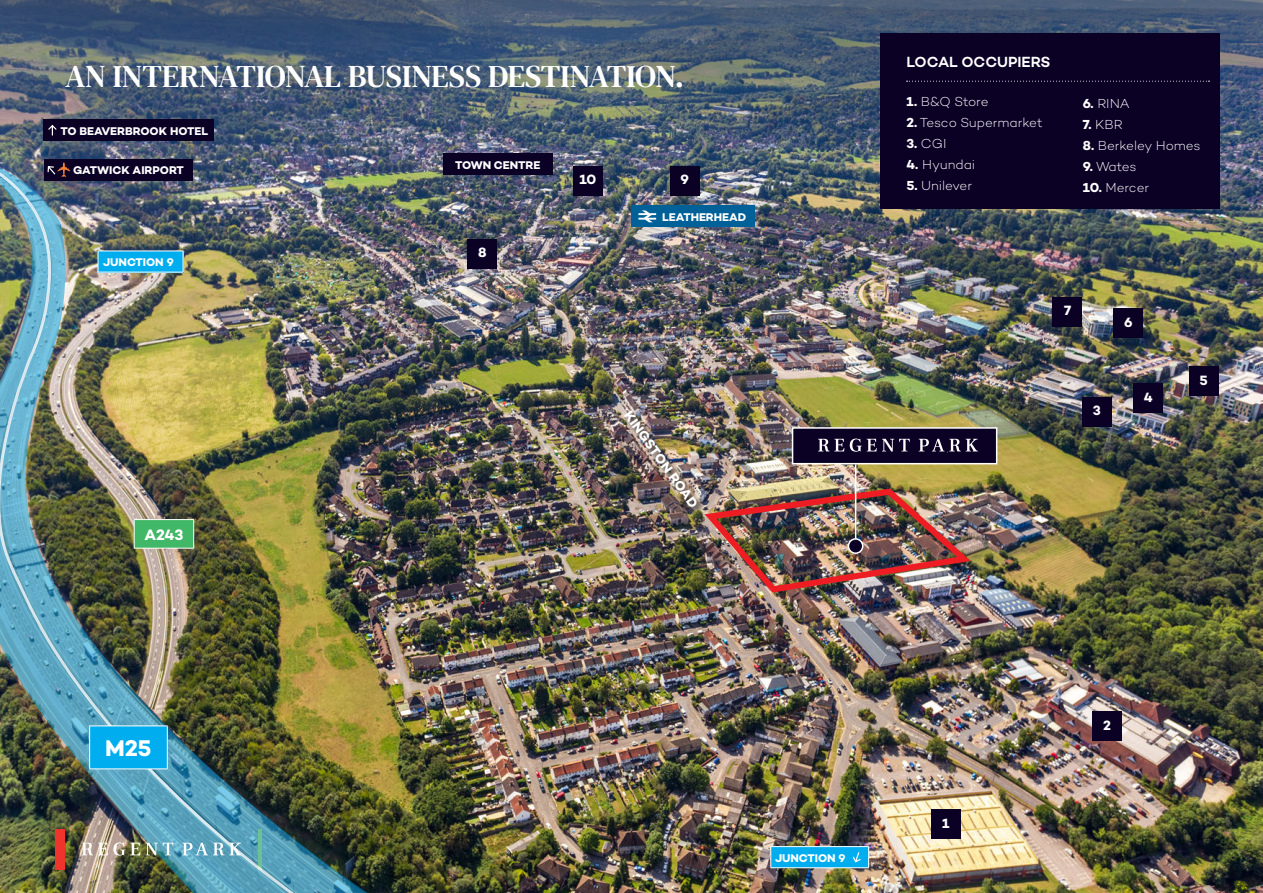
<style>
.page{position:relative;width:1263px;height:893px;background:#fff}
.page>*{position:absolute;margin:0;border:0;box-sizing:border-box;transform-origin:0 0}
.t1{font:31.35px "DM Serif Text";letter-spacing:-.005em;color:#fff}
.t2{font:700 23.1px "Campton";color:#fff}
.t3{font:700 15.45px "Campton";color:#fff}
.t4{font:600 15px "Campton";color:#fff}
.t5{font:700 13.8px "Campton";color:#fff}
.t6{font:700 13.5px "Campton";color:#fff}
.t7{font:300 13.35px "Campton";letter-spacing:-.005em;color:#fff}
.t8{font:700 11.4px "Campton";color:#fff}
.s1{font-weight:700}
</style>
<div class="page">
<img style="left:338px;top:157px;width:925px;height:736px">
<svg style="left:0;top:0;width:1263px;height:157px;background:#4b5d74"></svg>
<div style="left:1082px;top:397px;width:29px;height:29px;background:#0a0125"></div>
<div style="left:880px;top:33px;width:339px;height:176px;background:#0a0125"></div>
<svg style="left:906px;top:81px;width:303px;height:1px"></svg>
<div style="left:443px;top:154px;width:109px;height:21px;background:#0a0125"></div>
<div style="left:771px;top:847px;width:97px;height:21px;background:#00aeef"></div>
<hr style="left:770px;top:846px;width:99px;height:1px;background:#fff">
<svg style="left:770px;top:847px;width:1px;height:20px"></svg>
<svg style="left:868px;top:847px;width:1px;height:20px"></svg>
<hr style="left:770px;top:867px;width:99px;height:1px;background:#fff">
<img style="left:702px;top:485px;width:275px;height:111px">
<div style="left:792px;top:427px;width:205px;height:37px;background:#0a0125;border:2px solid #fff"></div>
<svg style="left:818px;top:439px;width:26px;height:12px"></svg>
<svg style="left:850px;top:439px;width:60px;height:13px"></svg>
<svg style="left:919px;top:439px;width:59px;height:14px"></svg>
<hr style="left:855px;top:464px;width:1px;height:75px;background:#fff">
<div style="left:848px;top:539px;width:15px;height:14px;background:#0a0125;border-radius:50%"></div>
<div style="left:848px;top:538px;width:15px;height:16px;border:2px solid #fff;border-radius:50%"></div>
<div style="left:1092px;top:711px;width:30px;height:29px;background:#0a0125"></div>
<div style="left:931px;top:809px;width:29px;height:29px;background:#0a0125"></div>
<svg style="left:852px;top:852px;width:9px;height:11px"></svg>
<div style="left:44px;top:120px;width:170px;height:21px;background:#0a0125"></div>
<svg style="left:48px;top:125px;width:9px;height:11px"></svg>
<div style="left:1189px;top:367px;width:29px;height:29px;background:#0a0125"></div>
<div style="left:1134px;top:384px;width:29px;height:29px;background:#0a0125"></div>
<div style="left:1114px;top:309px;width:29px;height:29px;background:#0a0125"></div>
<div style="left:1052px;top:297px;width:30px;height:29px;background:#0a0125"></div>
<div style="left:468px;top:239px;width:29px;height:29px;background:#0a0125"></div>
<div style="left:631px;top:206px;width:124px;height:21px;background:#006098"></div>
<div style="left:670px;top:166px;width:29px;height:29px;background:#0a0125"></div>
<div style="left:573px;top:166px;width:29px;height:29px;background:#0a0125"></div>
<img style="left:338px;top:163px;width:80px;height:730px">
<img style="left:0;top:155px;width:338px;height:738px">
<div style="left:90px;top:726px;width:77px;height:43px;background:#00aeef"></div>
<hr style="left:89px;top:726px;width:79px;height:1px;background:#fff">
<hr style="left:89px;top:726px;width:1px;height:42px;background:#fff">
<hr style="left:167px;top:726px;width:1px;height:42px;background:#fff">
<hr style="left:89px;top:768px;width:79px;height:1px;background:#fff">
<svg style="left:82px;top:842px;width:58px;height:13px"></svg>
<svg style="left:146px;top:843px;width:27px;height:12px"></svg>
<svg style="left:182px;top:843px;width:59px;height:14px"></svg>
<svg style="left:638px;top:210px;width:18px;height:12px"></svg>
<img style="left:622px;top:410px;width:82px;height:104px">
<p class="t1" style="left:65px;top:58px;width:621px">AN INTERNATIONAL BUSINESS DESTINATION.</p>
<p class="t8" style="left:61px;top:124px;width:149px">TO BEAVERBROOK HOTEL</p>
<p class="t8" style="left:73px;top:163px;width:112px">GATWICK AIRPORT</p>
<p class="t8" style="left:103px;top:255px;width:72px">JUNCTION 9</p>
<p class="t3" style="left:144px;top:525px;width:41px">A243</p>
<p class="t8" style="left:455px;top:158px;width:87px">TOWN CENTRE</p>
<p class="t5" style="left:478px;top:244px;width:10px">8</p>
<p class="t5" style="left:579px;top:171px;width:18px">10</p>
<p class="t5" style="left:680px;top:171px;width:10px">9</p>
<p class="t8" style="left:662px;top:210px;width:85px">LEATHERHEAD</p>
<p class="t6" style="left:634px;top:407px;width:117px;rotate:54deg">KINGSTON ROAD</p>
<p class="t4" style="left:906px;top:52px;width:145px">LOCAL OCCUPIERS</p>
<p class="t7" style="left:906px;top:93px;width:84px"><span class="s1">1.</span> B&amp;Q Store</p>
<p class="t7" style="left:906px;top:114px;width:138px"><span class="s1">2.</span> Tesco Supermarket</p>
<p class="t7" style="left:906px;top:135px;width:42px"><span class="s1">3.</span> CGI</p>
<p class="t7" style="left:906px;top:156px;width:70px"><span class="s1">4.</span> Hyundai</p>
<p class="t7" style="left:906px;top:177px;width:67px"><span class="s1">5.</span> Unilever</p>
<p class="t7" style="left:1083px;top:95px;width:48px"><span class="s1">6.</span> RINA</p>
<p class="t7" style="left:1083px;top:116px;width:41px"><span class="s1">7.</span> KBR</p>
<p class="t7" style="left:1083px;top:137px;width:119px"><span class="s1">8.</span> Berkeley Homes</p>
<p class="t7" style="left:1083px;top:158px;width:55px"><span class="s1">9.</span> Wates</p>
<p class="t7" style="left:1083px;top:179px;width:68px"><span class="s1">10.</span> Mercer</p>
<p class="t5" style="left:1064px;top:302px;width:9px">7</p>
<p class="t5" style="left:1124px;top:313px;width:10px">6</p>
<p class="t5" style="left:1093px;top:402px;width:9px">3</p>
<p class="t5" style="left:1144px;top:388px;width:11px">4</p>
<p class="t5" style="left:1199px;top:371px;width:10px">5</p>
<p class="t2" style="left:105px;top:734px;width:48px">M25</p>
<p class="t8" style="left:775px;top:850px;width:72px">JUNCTION 9</p>
<p class="t5" style="left:942px;top:814px;width:9px">1</p>
<p class="t5" style="left:1103px;top:716px;width:9px">2</p>
</div>
